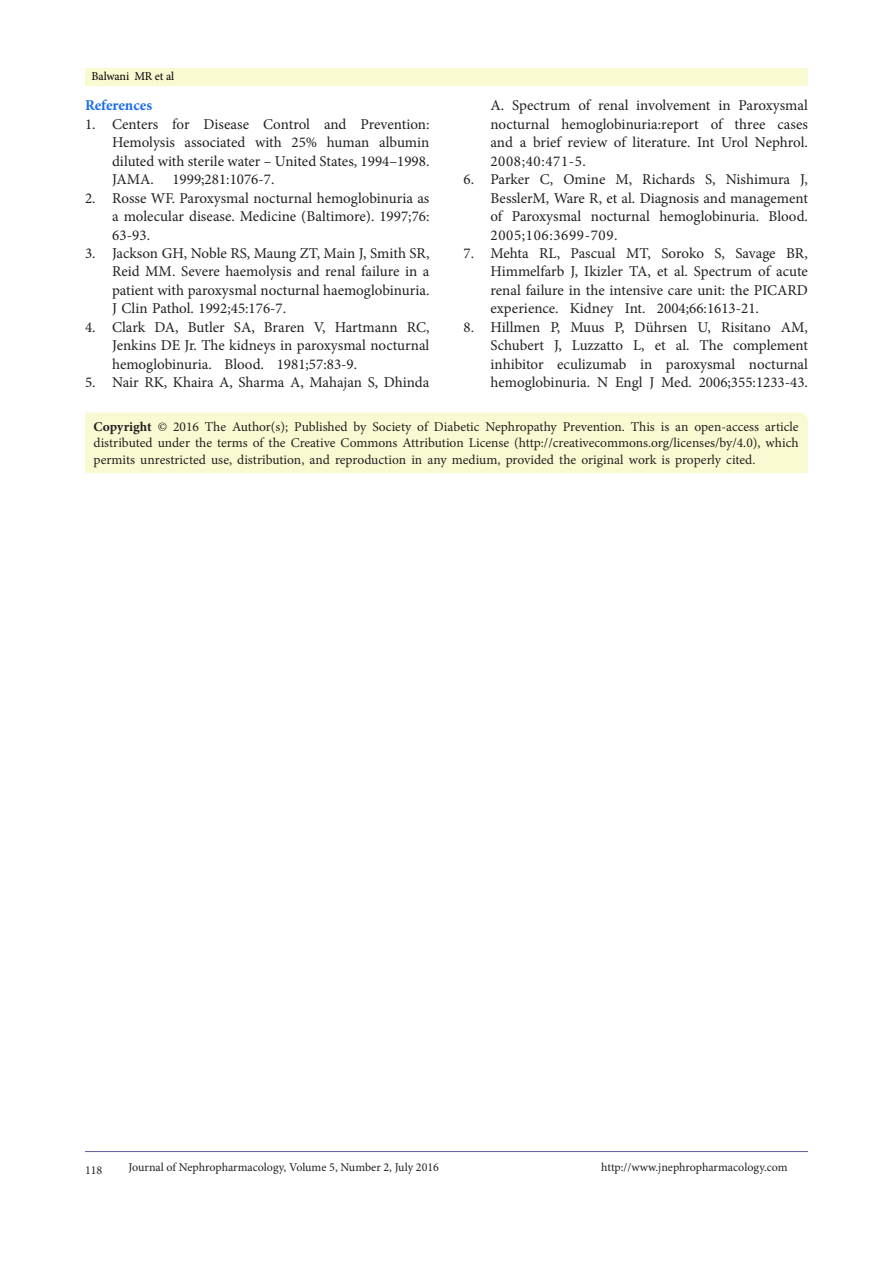
<style>
.page{position:relative;width:893px;height:1263px;background:#fff}
.page>*{position:absolute;margin:0;border:0;box-sizing:border-box;transform-origin:0 0}
.t1{font:15px/18.5px "Minion Pro";color:#231f20;text-align:justify}
.t2{font:700 15px "Minion Pro";letter-spacing:-.005em;color:#196ce8}
.t3{font:13.5px/16.5px "Minion Pro";letter-spacing:-.005em;color:#231f20;text-align:justify}
.t4{font:12px "Minion Pro";letter-spacing:-.005em;color:#231f20}
.t5{font:12px "Minion Pro";letter-spacing:-.01em;color:#000001}
.s1{font-weight:700}
</style>
<div class="page">
<hr style="left:85px;top:1151px;width:723px;height:1px;background:#5e5ca5">
<div style="left:85px;top:68px;width:723px;height:17px;background:#fafad2"></div>
<div style="left:85px;top:412px;width:723px;height:61px;background:#fafad2"></div>
<p class="t5" style="left:91px;top:68px;width:84px">Balwani MR et al</p>
<p class="t2" style="left:85px;top:95px;width:69px">References</p>
<p class="t1" style="left:112px;top:115px;width:319px;text-indent:-27px">1. Centers for Disease Control and Prevention:<br>Hemolysis associated with 25% human albumin diluted with sterile water – United States, 1994–1998.<br>JAMA. 1999;281:1076-7.</p>
<p class="t1" style="left:112px;top:189px;width:319px;text-indent:-27px">2. Rosse WF. Paroxysmal nocturnal hemoglobinuria as a molecular disease. Medicine (Baltimore). 1997;76:<br>63-93.</p>
<p class="t1" style="left:112px;top:244px;width:319px;text-indent:-27px">3. Jackson GH, Noble RS, Maung ZT, Main J, Smith SR, Reid MM. Severe haemolysis and renal failure in a patient with paroxysmal nocturnal haemoglobinuria.<br>J Clin Pathol. 1992;45:176-7.</p>
<p class="t1" style="left:112px;top:318px;width:319px;text-indent:-27px">4. Clark DA, Butler SA, Braren V, Hartmann RC, Jenkins DE Jr. The kidneys in paroxysmal nocturnal hemoglobinuria. Blood. 1981;57:83-9.</p>
<p class="t1" style="left:85px;top:373px;width:346px">5. Nair RK, Khaira A, Sharma A, Mahajan S, Dhinda</p>
<p class="t1" style="left:490px;top:96px;width:319px">A. Spectrum of renal involvement in Paroxysmal nocturnal hemoglobinuria:report of three cases and a brief review of literature. Int Urol Nephrol.<br>2008;40:471-5.</p>
<p class="t1" style="left:490px;top:170px;width:319px;text-indent:-27px">6. Parker C, Omine M, Richards S, Nishimura J, BesslerM, Ware R, et al. Diagnosis and management of Paroxysmal nocturnal hemoglobinuria. Blood.<br>2005;106:3699-709.</p>
<p class="t1" style="left:490px;top:244px;width:319px;text-indent:-27px">7. Mehta RL, Pascual MT, Soroko S, Savage BR, Himmelfarb J, Ikizler TA, et al. Spectrum of acute renal failure in the intensive care unit: the PICARD experience. Kidney Int. 2004;66:1613-21.</p>
<p class="t1" style="left:490px;top:318px;width:319px;text-indent:-27px">8. Hillmen P, Muus P, Dührsen U, Risitano AM, Schubert J, Luzzatto L, et al. The complement inhibitor eculizumab in paroxysmal nocturnal hemoglobinuria. N Engl J Med. 2006;355:1233-43.</p>
<p class="t3" style="left:94px;top:418px;width:706px"><span class="s1">Copyright</span> © 2016 The Author(s); Published by Society of Diabetic Nephropathy Prevention. This is an open-access article distributed under the terms of the Creative Commons Attribution License (http://creativecommons.org/licenses/by/4.0), which permits unrestricted use, distribution, and reproduction in any medium, provided the original work is properly cited.</p>
<p class="t4" style="left:85px;top:1162px;width:19px">118</p>
<p class="t4" style="left:128px;top:1159px;width:312px">Journal of Nephropharmacology, Volume 5, Number 2, July 2016</p>
<p class="t4" style="left:601px;top:1159px;width:188px">http://www.jnephropharmacology.com</p>
</div>
